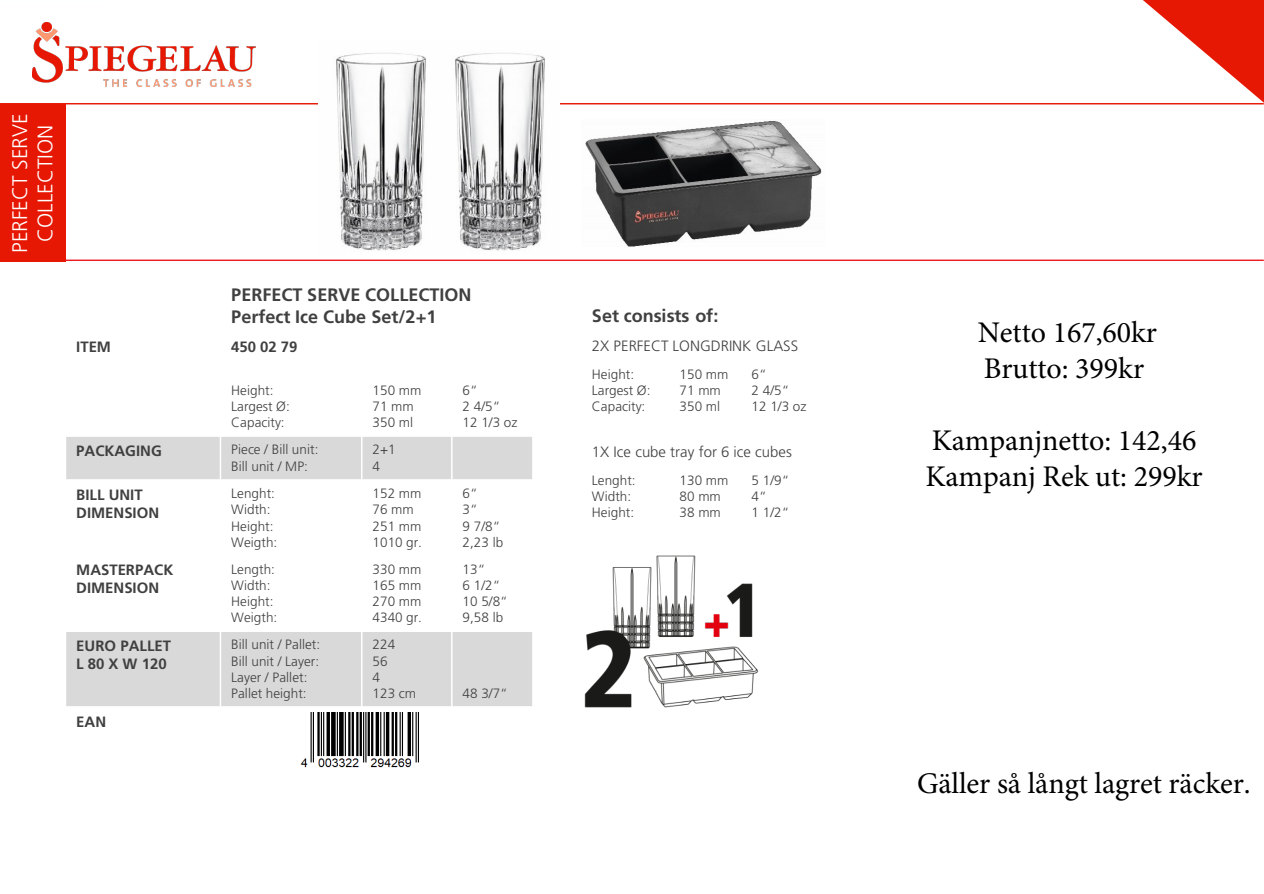
<style>
.page{position:relative;width:1264px;height:894px;background:#fff}
.page>*{position:absolute;margin:0;border:0;box-sizing:border-box;transform-origin:0 0}
.t1{font:30px/35.8px "Minion Pro";letter-spacing:-.005em;color:#000}
.t2{font:300 21px/25.2px "Frutiger LT Std";letter-spacing:-.005em;color:#fff;text-align:center}
.t3{font:700 18px "Frutiger LT Std";color:#404040}
.t4{font:700 15px "Frutiger LT Std";color:#404040}
.t5{font:300 15px "Frutiger LT Std";color:#404040}
.t6{font:300 13.5px "Frutiger LT Std";letter-spacing:.005em;color:#404040}
</style>
<div class="page">
<hr style="left:0;top:0;width:108px;height:1px;background:#fbffff">
<div style="left:65px;top:436px;width:155px;height:44px;background:#d9d9d9"></div>
<div style="left:220px;top:436px;width:142px;height:44px;background:#d9d9d9"></div>
<div style="left:362px;top:436px;width:90px;height:44px;background:#d9d9d9"></div>
<div style="left:452px;top:436px;width:80px;height:44px;background:#d9d9d9"></div>
<div style="left:65px;top:631px;width:155px;height:75px;background:#d9d9d9"></div>
<div style="left:220px;top:631px;width:142px;height:75px;background:#d9d9d9"></div>
<div style="left:362px;top:631px;width:90px;height:75px;background:#d9d9d9"></div>
<div style="left:452px;top:631px;width:80px;height:75px;background:#d9d9d9"></div>
<hr style="left:220px;top:278px;width:1px;height:517px;background:#fff">
<hr style="left:361px;top:376px;width:1px;height:419px;background:#fff">
<hr style="left:451px;top:376px;width:1px;height:419px;background:#fff">
<hr style="left:65px;top:435px;width:843px;height:2px;background:#fff">
<hr style="left:65px;top:479px;width:843px;height:1px;background:#fff">
<hr style="left:65px;top:630px;width:843px;height:2px;background:#fff">
<hr style="left:65px;top:278px;width:1px;height:517px;background:#fff">
<hr style="left:0;top:259px;width:1263px;height:2px;background:#ed1c24">
<svg style="left:1143px;top:0;width:120px;height:102px"></svg>
<img style="left:32px;top:23px;width:223px;height:64px">
<div style="left:0;top:105px;width:66px;height:157px;background:#e71803"></div>
<hr style="left:0;top:103px;width:1263px;height:1px;background:#e71803">
<img style="left:440px;top:53px;width:119px;height:198px">
<img style="left:318px;top:53px;width:122px;height:198px">
<img style="left:585px;top:121px;width:237px;height:126px">
<img style="left:300px;top:712px;width:119px;height:56px">
<img style="left:584px;top:555px;width:175px;height:153px">
<p class="t2" style="left:8px;top:253px;width:140px;rotate:-90deg">PERFECT SERVE<br>COLLECTION</p>
<p class="t3" style="left:231px;top:284px;width:242px">PERFECT SERVE COLLECTION</p>
<p class="t3" style="left:231px;top:306px;width:207px">Perfect Ice Cube Set/2+1</p>
<p class="t4" style="left:76px;top:338px;width:36px">ITEM</p>
<p class="t4" style="left:231px;top:338px;width:68px">450 02 79</p>
<p class="t6" style="left:231px;top:382px;width:44px">Height:</p>
<p class="t6" style="left:231px;top:398px;width:60px">Largest Ø:</p>
<p class="t6" style="left:231px;top:415px;width:55px">Capacity:</p>
<p class="t6" style="left:372px;top:382px;width:50px">150 mm</p>
<p class="t6" style="left:372px;top:398px;width:43px">71 mm</p>
<p class="t6" style="left:372px;top:415px;width:42px">350 ml</p>
<p class="t6" style="left:462px;top:382px;width:17px">6“</p>
<p class="t6" style="left:462px;top:398px;width:39px">2 4/5“</p>
<p class="t6" style="left:462px;top:415px;width:56px">12 1/3 oz</p>
<p class="t4" style="left:76px;top:441px;width:87px">PACKAGING</p>
<p class="t6" style="left:231px;top:442px;width:89px">Piece / Bill unit:</p>
<p class="t6" style="left:231px;top:458px;width:78px">Bill unit / MP:</p>
<p class="t6" style="left:372px;top:442px;width:25px">2+1</p>
<p class="t6" style="left:372px;top:458px;width:9px">4</p>
<p class="t4" style="left:76px;top:485px;width:68px">BILL UNIT</p>
<p class="t4" style="left:76px;top:503px;width:84px">DIMENSION</p>
<p class="t6" style="left:231px;top:485px;width:45px">Lenght:</p>
<p class="t6" style="left:231px;top:502px;width:41px">Width:</p>
<p class="t6" style="left:231px;top:518px;width:44px">Height:</p>
<p class="t6" style="left:231px;top:534px;width:48px">Weigth:</p>
<p class="t6" style="left:372px;top:485px;width:50px">152 mm</p>
<p class="t6" style="left:372px;top:502px;width:43px">76 mm</p>
<p class="t6" style="left:372px;top:518px;width:50px">251 mm</p>
<p class="t6" style="left:372px;top:534px;width:51px">1010 gr.</p>
<p class="t6" style="left:462px;top:485px;width:17px">6“</p>
<p class="t6" style="left:462px;top:502px;width:17px">3“</p>
<p class="t6" style="left:462px;top:518px;width:39px">9 7/8“</p>
<p class="t6" style="left:462px;top:534px;width:42px">2,23 lb</p>
<p class="t4" style="left:76px;top:561px;width:99px">MASTERPACK</p>
<p class="t4" style="left:76px;top:579px;width:84px">DIMENSION</p>
<p class="t6" style="left:231px;top:561px;width:45px">Length:</p>
<p class="t6" style="left:231px;top:577px;width:41px">Width:</p>
<p class="t6" style="left:231px;top:593px;width:44px">Height:</p>
<p class="t6" style="left:231px;top:610px;width:48px">Weigth:</p>
<p class="t6" style="left:372px;top:561px;width:50px">330 mm</p>
<p class="t6" style="left:372px;top:577px;width:50px">165 mm</p>
<p class="t6" style="left:372px;top:593px;width:50px">270 mm</p>
<p class="t6" style="left:372px;top:610px;width:51px">4340 gr.</p>
<p class="t6" style="left:462px;top:561px;width:24px">13“</p>
<p class="t6" style="left:462px;top:577px;width:39px">6 1/2“</p>
<p class="t6" style="left:462px;top:593px;width:47px">10 5/8“</p>
<p class="t6" style="left:462px;top:610px;width:42px">9,58 lb</p>
<p class="t4" style="left:76px;top:636px;width:96px">EURO PALLET</p>
<p class="t4" style="left:76px;top:654px;width:92px">L 80 X W 120</p>
<p class="t6" style="left:231px;top:637px;width:90px">Bill unit / Pallet:</p>
<p class="t6" style="left:231px;top:653px;width:89px">Bill unit / Layer:</p>
<p class="t6" style="left:231px;top:669px;width:78px">Layer / Pallet:</p>
<p class="t6" style="left:231px;top:685px;width:77px">Pallet height:</p>
<p class="t6" style="left:372px;top:637px;width:24px">224</p>
<p class="t6" style="left:372px;top:653px;width:17px">56</p>
<p class="t6" style="left:372px;top:669px;width:9px">4</p>
<p class="t6" style="left:372px;top:685px;width:45px">123 cm</p>
<p class="t6" style="left:462px;top:685px;width:47px">48 3/7“</p>
<p class="t4" style="left:76px;top:712px;width:31px">EAN</p>
<p class="t3" style="left:591px;top:305px;width:128px">Set consists of:</p>
<p class="t5" style="left:591px;top:337px;width:208px">2X PERFECT LONGDRINK GLASS</p>
<p class="t6" style="left:591px;top:366px;width:44px">Height:</p>
<p class="t6" style="left:591px;top:382px;width:60px">Largest Ø:</p>
<p class="t6" style="left:591px;top:398px;width:55px">Capacity:</p>
<p class="t6" style="left:751px;top:366px;width:17px">6“</p>
<p class="t6" style="left:751px;top:382px;width:39px">2 4/5“</p>
<p class="t6" style="left:751px;top:398px;width:56px">12 1/3 oz</p>
<p class="t5" style="left:591px;top:443px;width:201px">1X Ice cube tray for 6 ice cubes</p>
<p class="t6" style="left:591px;top:472px;width:45px">Lenght:</p>
<p class="t6" style="left:591px;top:488px;width:41px">Width:</p>
<p class="t6" style="left:591px;top:505px;width:44px">Height:</p>
<p class="t6" style="left:679px;top:366px;width:50px">150 mm</p>
<p class="t6" style="left:679px;top:382px;width:43px">71 mm</p>
<p class="t6" style="left:679px;top:398px;width:42px">350 ml</p>
<p class="t6" style="left:751px;top:472px;width:39px">5 1/9“</p>
<p class="t6" style="left:751px;top:488px;width:17px">4“</p>
<p class="t6" style="left:751px;top:505px;width:39px">1 1/2“</p>
<p class="t6" style="left:679px;top:472px;width:50px">130 mm</p>
<p class="t6" style="left:679px;top:488px;width:43px">80 mm</p>
<p class="t6" style="left:679px;top:505px;width:43px">38 mm</p>
<h1 class="t1" style="left:977px;top:315px;width:181px">Netto 167,60kr<br>Brutto: 399kr</h1>
<h1 class="t1" style="left:925px;top:422px;width:279px">Kampanjnetto: 142,46<br>Kampanj Rek ut: 299kr</h1>
<h1 class="t1" style="left:916px;top:765px;width:335px">Gäller så långt lagret räcker.</h1>
</div>
